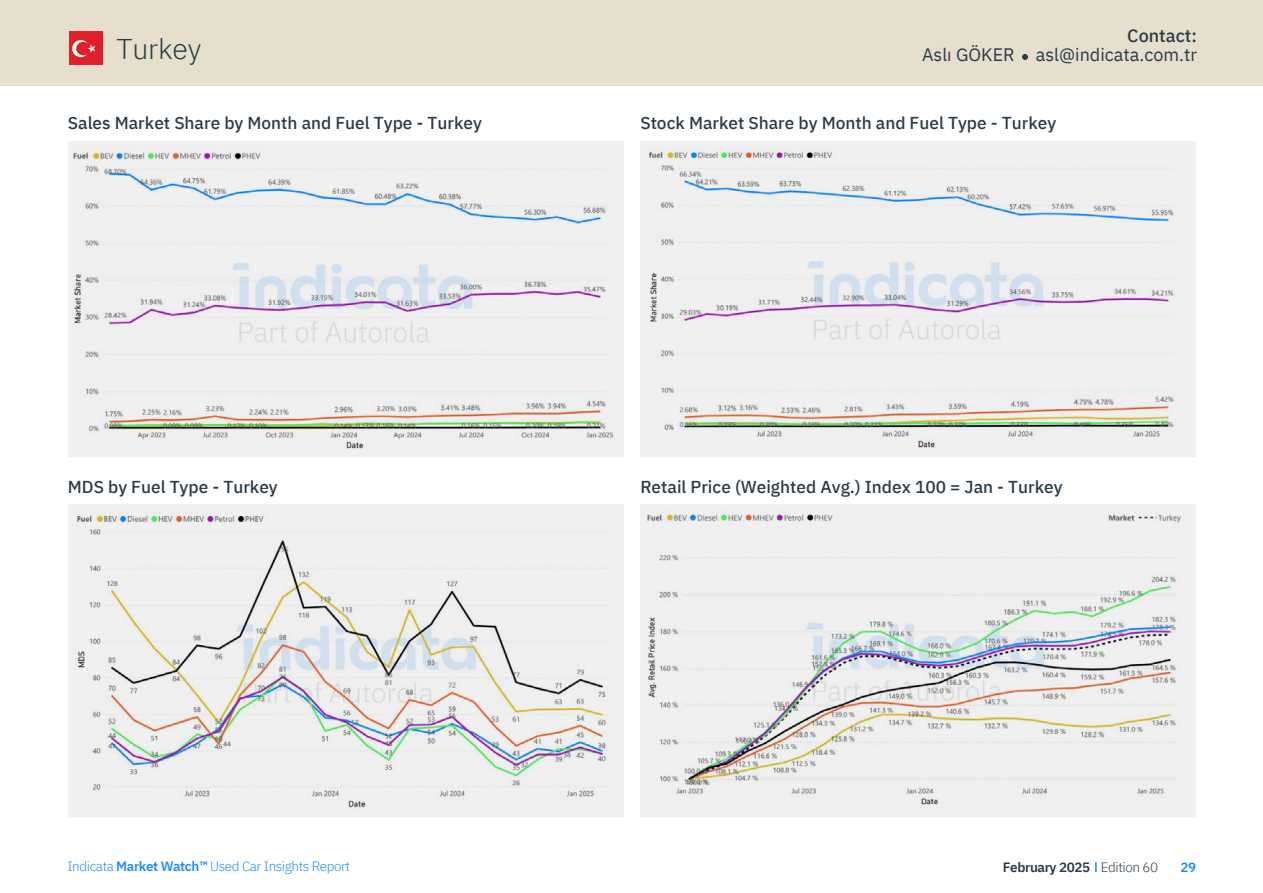
<style>
.page{position:relative;width:1263px;height:893px;background:#fff}
.page>*{position:absolute;margin:0;border:0;box-sizing:border-box;transform-origin:0 0}
.t1{font:300 28.5px "IBM Plex Sans";letter-spacing:-.01em;color:#2c3b46}
.t2{font:18px "IBM Plex Sans";color:#2c3b46}
.t3{font:500 18px "IBM Plex Sans";color:#2c3b46}
.t4{font:500 17.25px "IBM Plex Sans";color:#2c3b46}
.t5{font:300 13.5px "IBM Plex Sans";letter-spacing:-.03em;color:#228cff}
.t6{font:600 13.5px "IBM Plex Sans";letter-spacing:-.03em;color:#2c3b46}
.t7{font:600 13.5px "IBM Plex Sans";color:#228cff}
.s1{font-weight:600}
.s2{font-weight:300}
</style>
<div class="page">
<div style="left:68px;top:142px;width:555px;height:315px;background:#f0f0f0"></div>
<div style="left:640px;top:142px;width:555px;height:315px;background:#f0f0f0"></div>
<div style="left:68px;top:504px;width:555px;height:314px;background:#f0f0f0"></div>
<div style="left:640px;top:504px;width:555px;height:314px;background:#f0f0f0"></div>
<img style="left:74px;top:151px;width:539px;height:298px">
<img style="left:649px;top:151px;width:525px;height:297px">
<img style="left:77px;top:513px;width:530px;height:295px">
<img style="left:647px;top:514px;width:534px;height:291px">
<div style="left:0;top:0;width:1263px;height:85px;background:#e6dfcd"></div>
<svg style="left:1022px;top:54px;width:6px;height:6px"></svg>
<div style="left:69px;top:32px;width:33px;height:33px;background:#e02028"></div>
<svg style="left:72px;top:40px;width:23px;height:17px"></svg>
<h1 class="t1" style="left:117px;top:38px;width:86px">Turkey</h1>
<p class="t3" style="left:1127px;top:28px;width:71px">Contact:</p>
<p class="t2" style="left:922px;top:41px;width:277px">Aslı GÖKER asl@indicata.com.tr</p>
<p class="t4" style="left:68px;top:116px;width:416px">Sales Market Share by Month and Fuel Type - Turkey</p>
<p class="t4" style="left:640px;top:116px;width:417px">Stock Market Share by Month and Fuel Type - Turkey</p>
<p class="t4" style="left:68px;top:480px;width:211px">MDS by Fuel Type - Turkey</p>
<p class="t4" style="left:640px;top:480px;width:424px">Retail Price (Weighted Avg.) Index 100 = Jan - Turkey</p>
<p class="t5" style="left:67px;top:861px;width:284px">Indicata <span class="s1">Market Watchô</span> Used Car Insights Report</p>
<p class="t6" style="left:1003px;top:861px;width:157px">February 2025 <span class="s2">Edition 60</span></p>
<p class="t7" style="left:1180px;top:861px;width:17px">29</p>
</div>
